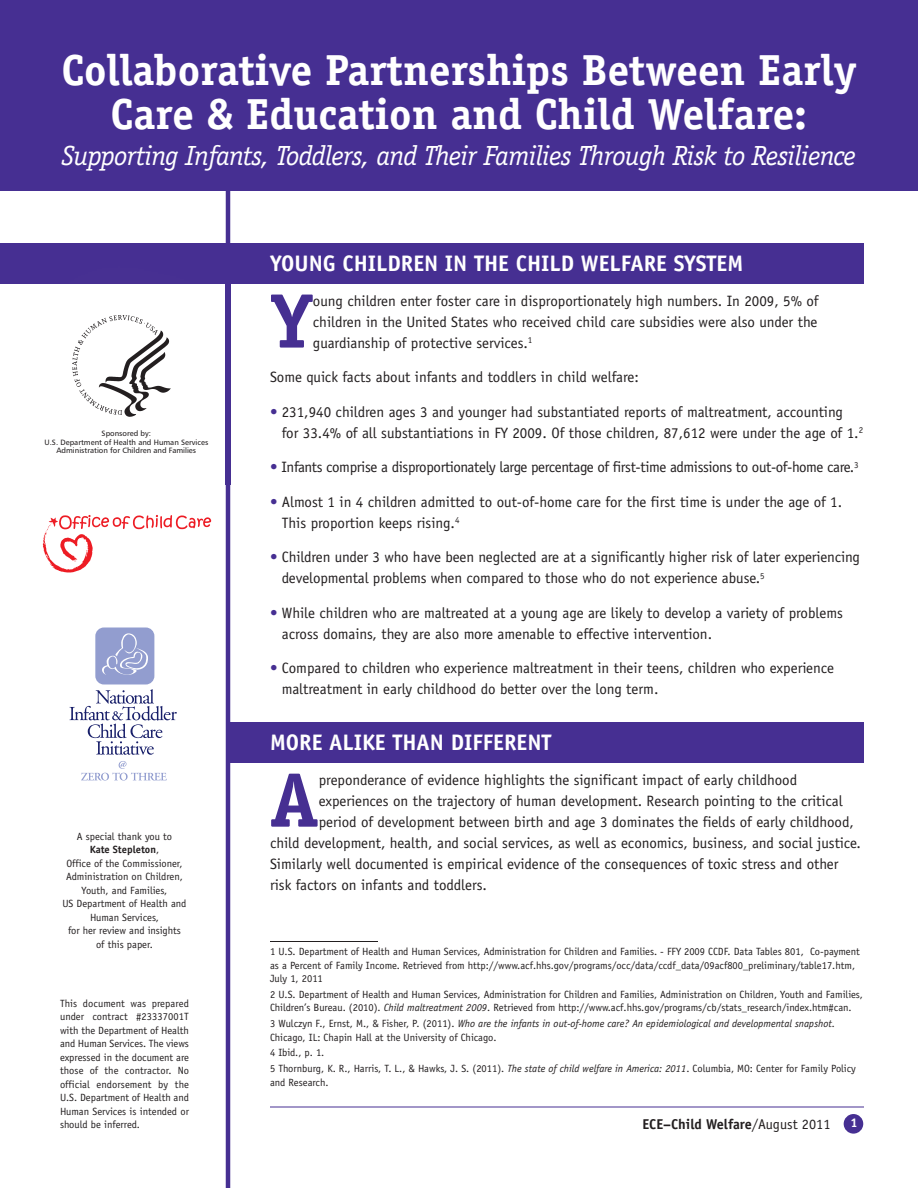
<style>
.page{position:relative;width:918px;height:1188px;background:#fff}
.page>*{position:absolute;margin:0;border:0;box-sizing:border-box;transform-origin:0 0}
.t1{font:700 77.4px "Officina Serif";color:#462f92}
.t2{font:700 43.5px/43.5px "Officina Serif";color:#fff;text-align:center}
.t3{font:italic 27.75px "Officina Serif";letter-spacing:-.025em;color:#fff}
.t4{font:700 22.5px "Officina Sans";color:#fff}
.t5{font:15px/21px "Officina Sans";color:#231f20}
.t6{font:15px "Officina Sans";letter-spacing:-.025em;color:#231f20}
.t7{font:700 14.25px "Officina Sans";color:#231f20}
.t8{font:700 12.75px "Officina Sans";color:#fff}
.t9{font:10.5px/13.5px "Officina Sans";color:#231f20}
.t10{font:9px "Officina Sans";color:#231f20}
.t11{font:7.65px/8.4px "Humanist 777 BT Roman B";color:#231f20;text-align:center}
.s1{font-weight:700}
.s2{color:#462f92}
.s3{font-style:italic}
.s4{font-weight:400}
</style>
<div class="page">
<div style="left:229px;top:722px;width:635px;height:41px;background:#462f92"></div>
<div style="left:844px;top:1114px;width:19px;height:20px;background:#462f92;border-radius:50%"></div>
<hr style="left:226px;top:0;width:4px;height:1188px;background:#462f92">
<hr style="left:270px;top:1107px;width:594px;height:1px;background:#462f92">
<div style="left:0;top:0;width:918px;height:190px;background:#462f92"></div>
<hr style="left:270px;top:941px;width:108px;height:1px;background:#231f20">
<div style="left:0;top:243px;width:864px;height:41px;background:#462f92"></div>
<img style="left:72px;top:315px;width:99px;height:102px">
<svg style="left:43px;top:515px;width:168px;height:57px"></svg>
<div style="left:95px;top:628px;width:59px;height:56px;background:#929dcf;border-radius:9px"></div>
<svg style="left:102px;top:633px;width:46px;height:42px"></svg>
<svg style="left:70px;top:689px;width:107px;height:66px"></svg>
<svg style="left:81px;top:761px;width:86px;height:20px"></svg>
<h1 class="t2" style="left:62px;top:52px;width:796px">Collaborative Partnerships Between Early<br>Care &amp; Education and Child Welfare:</h1>
<h1 class="t3" style="left:62px;top:145px;width:795px">Supporting Infants, Toddlers, and Their Families Through Risk to Resilience</h1>
<p class="t11" style="left:44px;top:430px;width:165px">Sponsored by:<br>U.S. Department of Health and Human Services<br>Administration for Children and Families</p>
<p class="t9" style="left:63px;top:830px;width:125px;text-align:center">A special thank you to<br><span class="s1">Kate Stepleton</span>,<br>Office of the Commissioner,<br>Administration on Children,<br>Youth, and Families,<br>US Department of Health and<br>Human Services,<br>for her review and insights of this paper.</p>
<p class="t9" style="left:60px;top:997px;width:131px;text-align:justify">This document was prepared under contract #23337001T with the Department of Health and Human Services. The views expressed in the document are those of the contractor. No official endorsement by the U.S. Department of Health and Human Services is intended or should be inferred.</p>
<h2 class="t4" style="left:270px;top:255px;width:475px">YOUNG CHILDREN IN THE CHILD WELFARE SYSTEM</h2>
<p class="t1" style="left:270px;top:292px;width:45px">Y</p>
<p class="t5" style="left:313px;top:291px;width:507px;text-align:justify">oung children enter foster care in disproportionately high numbers. In 2009, 5% of children in the United States who received child care subsidies were also under the guardianship of protective services.<sup>1</sup></p>
<p class="t5" style="left:270px;top:368px;width:371px">Some quick facts about infants and toddlers in child welfare:</p>
<p class="t5" style="left:282px;top:402px;width:578px;text-indent:-12px"><span class="s2">•</span> 231,940 children ages 3 and younger had substantiated reports of maltreatment, accounting for 33.4% of all substantiations in FY 2009. Of those children, 87,612 were under the age of 1.</p>
<p class="t6" style="left:270px;top:461px;width:590px"><span class="s2">•</span> Infants comprise a disproportionately large percentage of first-time admissions to out-of-home care.<sup>3</sup></p>
<p class="t5" style="left:282px;top:492px;width:562px;text-indent:-12px"><span class="s2">•</span> Almost 1 in 4 children admitted to out-of-home care for the first time is under the age of 1.<br>This proportion keeps rising.<sup>4</sup></p>
<p class="t5" style="left:282px;top:548px;width:580px;text-indent:-12px"><span class="s2">•</span> Children under 3 who have been neglected are at a significantly higher risk of later experiencing developmental problems when compared to those who do not experience abuse.<sup>5</sup></p>
<p class="t5" style="left:282px;top:603px;width:563px;text-indent:-12px"><span class="s2">•</span> While children who are maltreated at a young age are likely to develop a variety of problems across domains, they are also more amenable to effective intervention.</p>
<p class="t5" style="left:282px;top:659px;width:554px;text-indent:-12px"><span class="s2">•</span> Compared to children who experience maltreatment in their teens, children who experience maltreatment in early childhood do better over the long term.</p>
<h2 class="t4" style="left:270px;top:734px;width:283px">MORE ALIKE THAN DIFFERENT</h2>
<p class="t1" style="left:270px;top:771px;width:50px">A</p>
<p class="t5" style="left:319px;top:770px;width:480px">preponderance of evidence highlights the significant impact of early childhood</p>
<p class="t10" style="left:859px;top:427px;width:6px">2</p>
<p class="t5" style="left:319px;top:791px;width:525px">experiences on the trajectory of human development. Research pointing to the critical</p>
<p class="t5" style="left:319px;top:812px;width:537px">period of development between birth and age 3 dominates the fields of early childhood,</p>
<p class="t5" style="left:270px;top:833px;width:593px">child development, health, and social services, as well as economics, business, and social justice.</p>
<p class="t5" style="left:270px;top:854px;width:570px">Similarly well documented is empirical evidence of the consequences of toxic stress and other</p>
<p class="t5" style="left:270px;top:875px;width:218px">risk factors on infants and toddlers.</p>
<p class="t9" style="left:270px;top:946px;width:591px">1 U.S. Department of Health and Human Services, Administration for Children and Families. - FFY 2009 CCDF. Data Tables 801, Co-payment as a Percent of Family Income. Retrieved from http://www.acf.hhs.gov/programs/occ/data/ccdf_data/09acf800_preliminary/table17.htm,<br>July 1, 2011</p>
<p class="t9" style="left:270px;top:988px;width:594px">2 U.S. Department of Health and Human Services, Administration for Children and Families, Administration on Children, Youth and Families,<br>Children’s Bureau. (2010). <span class="s3">Child maltreatment 2009</span>. Retrieved from http://www.acf.hhs.gov/programs/cb/stats_research/index.htm#can.</p>
<p class="t9" style="left:270px;top:1018px;width:567px">3 Wulczyn F., Ernst, M., &amp; Fisher, P. (2011). <span class="s3">Who are the infants in out-of-home care? An epidemiological and developmental snapshot.<br></span>Chicago, IL: Chapin Hall at the University of Chicago.</p>
<p class="t9" style="left:270px;top:1046px;width:587px;line-height:15.8px">4 Ibid., p. 1.<br>5 Thornburg, K. R., Harris, T. L., &amp; Hawks, J. S. (2011). <span class="s3">The state of child welfare in America: 2011</span>. Columbia, MO: Center for Family Policy</p>
<p class="t9" style="left:270px;top:1076px;width:60px">and Research.</p>
<p class="t7" style="left:642px;top:1118px;width:190px">ECE –Child Welfare<span class="s4">/August 2011</span></p>
<p class="t8" style="left:850px;top:1118px;width:9px">1</p>
</div>
